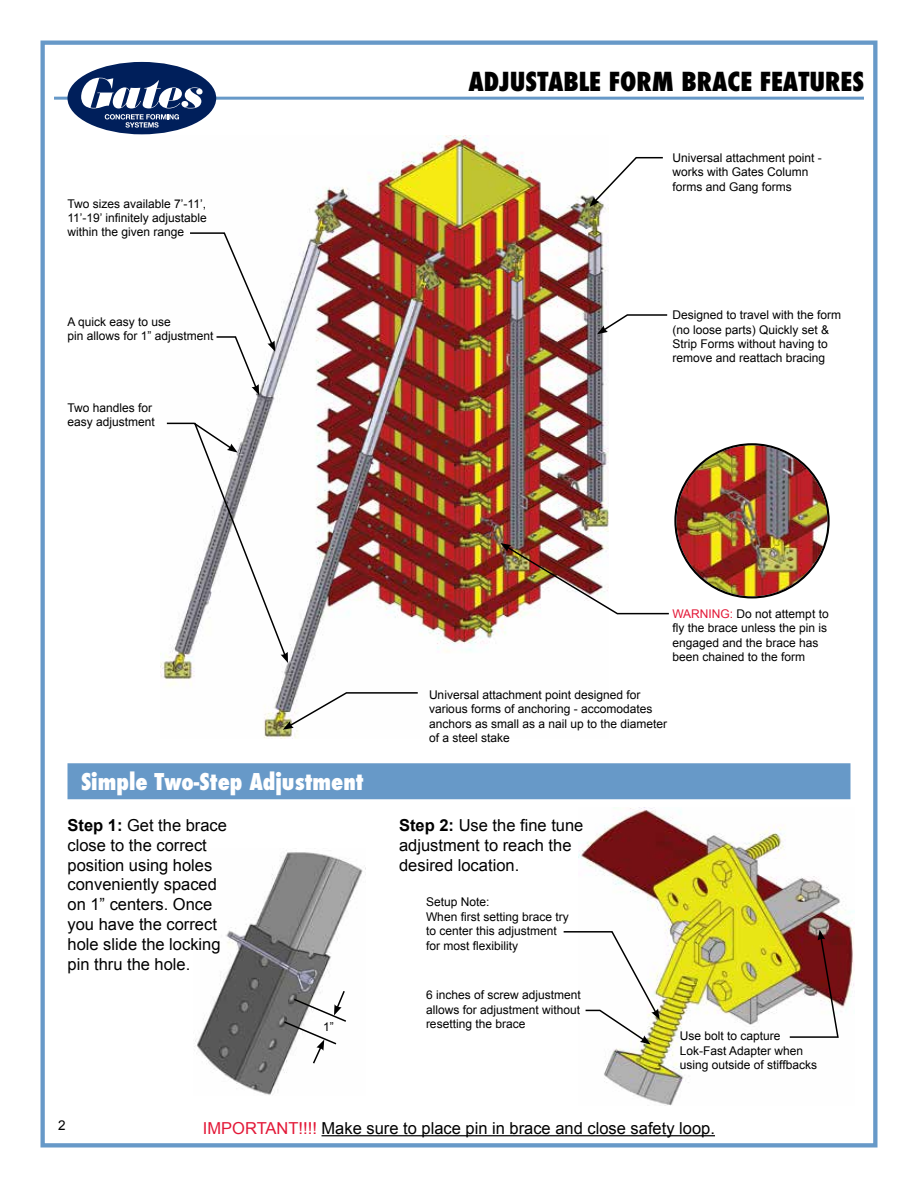
<style>
.page{position:relative;width:918px;height:1188px;background:#fff}
.page>*{position:absolute;margin:0;border:0;box-sizing:border-box;transform-origin:0 0}
.t1{font:800 condensed 25.5px "Futura";color:#000}
.t2{font:800 condensed 22.5px "Futura";color:#fff}
.t3{font:16.5px/19.8px "Arial";color:#000}
.t4{font:13.5px "Arial";color:#000}
.t5{font:12px/14.4px "Arial";color:#000}
.s1{font-weight:700}
.s2{color:#e31837}
</style>
<div class="page">
<div style="left:40px;top:41px;width:837px;height:1107px;border:4px solid #6799c8"></div>
<hr style="left:54px;top:97px;width:810px;height:3px;background:#6799c8">
<div style="left:68px;top:62px;width:148px;height:72px;background:#001f5b;border-radius:50%"></div>
<svg style="left:81px;top:78px;width:122px;height:50px"></svg>
<div style="left:68px;top:763px;width:782px;height:36px;background:#6799c8"></div>
<img style="left:579px;top:807px;width:276px;height:299px">
<hr style="left:322px;top:1135px;width:393px;height:1px;background:#000">
<img style="left:194px;top:850px;width:171px;height:245px">
<svg style="left:282px;top:989px;width:66px;height:76px"></svg>
<svg style="left:563px;top:930px;width:97px;height:115px"></svg>
<img style="left:160px;top:135px;width:449px;height:604px">
<svg style="left:590px;top:156px;width:73px;height:51px"></svg>
<svg style="left:597px;top:314px;width:71px;height:20px"></svg>
<svg style="left:283px;top:691px;width:136px;height:39px"></svg>
<svg style="left:189px;top:232px;width:86px;height:163px"></svg>
<svg style="left:165px;top:421px;width:123px;height:242px"></svg>
<img style="left:788px;top:930px;width:52px;height:109px">
<img style="left:500px;top:543px;width:169px;height:72px">
<img style="left:676px;top:445px;width:152px;height:151px;border-radius:76px">
<p class="t1" style="left:469px;top:64px;width:397px">ADJUSTABLE FORM BRACE FEATURES</p>
<p class="t5" style="left:68px;top:196px;width:141px;text-align:justify">Two sizes available 7’-11’, 11’-19’ infinitely adjustable within the given range</p>
<p class="t5" style="left:68px;top:315px;width:148px">A quick easy to use<br>pin allows for 1” adjustment</p>
<p class="t5" style="left:68px;top:401px;width:89px">Two handles for easy adjustment</p>
<p class="t5" style="left:672px;top:150px;width:151px">Universal attachment point - works with Gates Column forms and Gang forms</p>
<p class="t5" style="left:672px;top:308px;width:170px">Designed to travel with the form (no loose parts) Quickly set &amp;<br>Strip Forms without having to remove and reattach bracing</p>
<p class="t2" style="left:81px;top:766px;width:284px">Simple Two-Step Adjustment</p>
<p class="t3" style="left:68px;top:815px;width:161px"><span class="s1">Step 1:</span> Get the brace close to the correct position using holes conveniently spaced on 1” centers. Once you have the correct hole slide the locking pin thru the hole.</p>
<p class="t5" style="left:323px;top:1020px;width:12px">1”</p>
<p class="t5" style="left:672px;top:607px;width:158px"><span class="s2">WARNING:</span> Do not attempt to fly the brace unless the pin is engaged and the brace has been chained to the form</p>
<p class="t5" style="left:429px;top:687px;width:240px">Universal attachment point designed for various forms of anchoring - accomodates anchors as small as a nail up to the diameter of a steel stake</p>
<p class="t3" style="left:399px;top:815px;width:186px"><span class="s1">Step 2:</span> Use the fine tune adjustment to reach the desired location.</p>
<p class="t5" style="left:426px;top:895px;width:144px">Setup Note:<br>When first setting brace try to center this adjustment for most flexibility</p>
<p class="t5" style="left:426px;top:988px;width:156px;text-align:justify">6 inches of screw adjustment allows for adjustment without resetting the brace</p>
<p class="t5" style="left:680px;top:1029px;width:139px">Use bolt to capture<br>Lok-Fast Adapter when using outside of stiffbacks</p>
<p class="t4" style="left:58px;top:1116px;width:9px">2</p>
<p class="t3" style="left:203px;top:1118px;width:514px"><span class="s2">IMPORTANT!!!!</span> Make sure to place pin in brace and close safety loop.</p>
</div>
